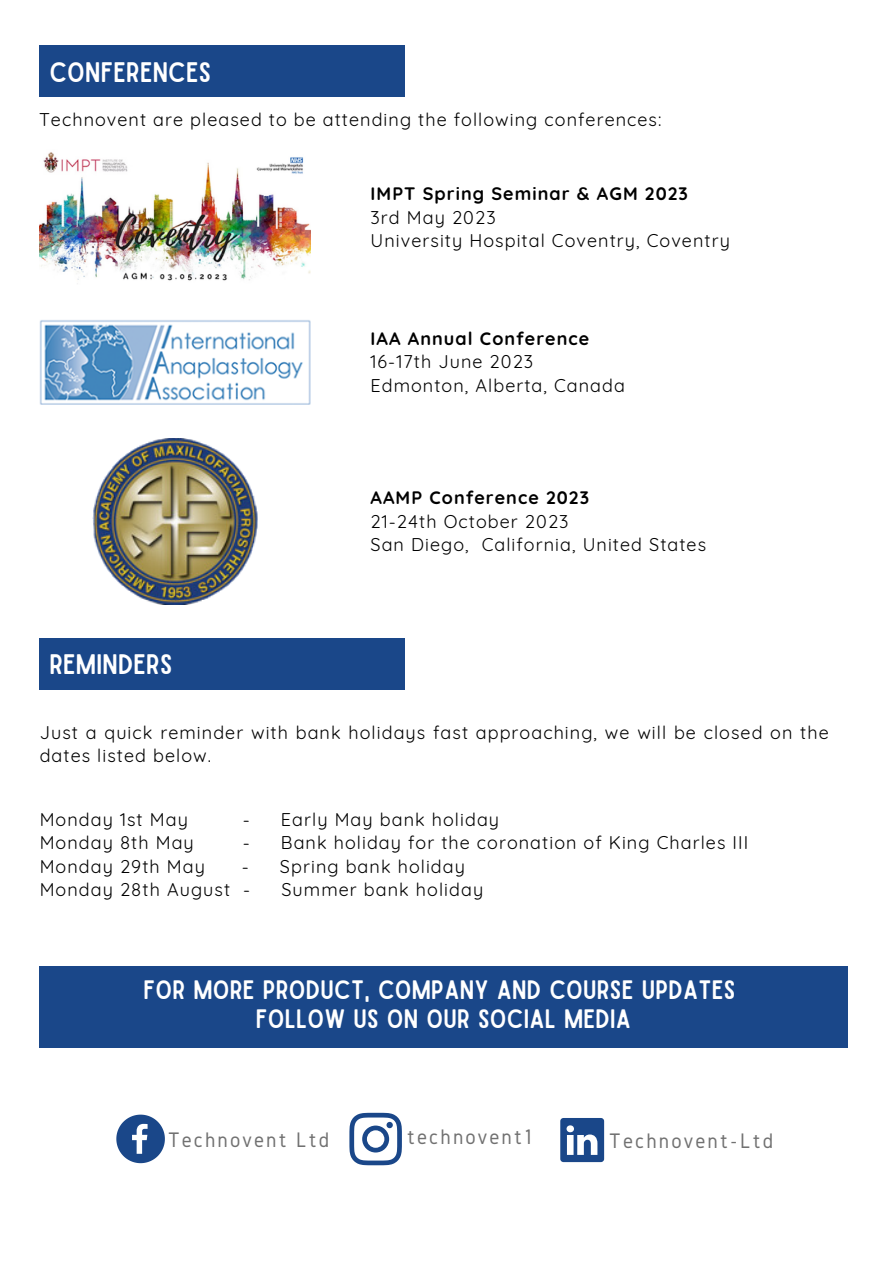
<style>
.page{position:relative;width:893px;height:1264px;background:#fff}
.page>*{position:absolute;margin:0;border:0;box-sizing:border-box;transform-origin:0 0}
.t1{font:27px "Sailors";letter-spacing:.01em;color:#fff}
.t2{font:25.5px "Sailors";letter-spacing:.01em;color:#fff}
.t3{font:21.75px "Gidole";letter-spacing:.1em;color:#717171}
.t4{font:18px/23.5px "Quicksand";letter-spacing:.06em;color:#000}
.t5{font:700 18px "Quicksand";letter-spacing:.06em;color:#000}
</style>
<div class="page">
<svg style="left:116px;top:1114px;width:49px;height:49px"></svg>
<svg style="left:349px;top:1112px;width:53px;height:53px"></svg>
<div style="left:386px;top:1121px;width:7px;height:7px;background:#1a4789;border-radius:50%"></div>
<svg style="left:560px;top:1118px;width:44px;height:44px"></svg>
<img style="left:39px;top:152px;width:271px;height:132px">
<div style="left:39px;top:638px;width:365px;height:51px;background:#1a4789"></div>
<div style="left:39px;top:46px;width:365px;height:51px;background:#1a4789"></div>
<img style="left:40px;top:320px;width:271px;height:84px">
<div style="left:39px;top:966px;width:808px;height:81px;background:#1a4789"></div>
<img style="left:92px;top:439px;width:165px;height:165px">
<p class="t1" style="left:49px;top:62px;width:163px">CONFERENCES</p>
<p class="t4" style="left:39px;top:107px;width:624px">Technovent are pleased to be attending the following conferences:</p>
<p class="t5" style="left:370px;top:182px;width:319px">IMPT Spring Seminar &amp; AGM 2023</p>
<p class="t4" style="left:370px;top:205px;width:127px">3rd May 2023</p>
<p class="t4" style="left:370px;top:229px;width:361px">University Hospital Coventry, Coventry</p>
<p class="t5" style="left:370px;top:326px;width:220px">IAA Annual Conference</p>
<p class="t4" style="left:370px;top:350px;width:164px">16-17th June 2023</p>
<p class="t4" style="left:370px;top:373px;width:256px">Edmonton, Alberta, Canada</p>
<p class="t1" style="left:49px;top:654px;width:124px">REMINDERS</p>
<p class="t5" style="left:370px;top:486px;width:220px">AAMP Conference 2023</p>
<p class="t4" style="left:370px;top:509px;width:200px">21-24th October 2023</p>
<p class="t4" style="left:370px;top:533px;width:337px">San Diego, California, United States</p>
<p class="t4" style="left:40px;top:720px;width:790px">Just a quick reminder with bank holidays fast approaching, we will be closed on the dates listed below.</p>
<p class="t4" style="left:40px;top:807px;width:150px">Monday 1st May</p>
<p class="t4" style="left:243px;top:807px;width:258px">- Early May bank holiday</p>
<p class="t4" style="left:40px;top:830px;width:156px">Monday 8th May</p>
<p class="t4" style="left:243px;top:830px;width:507px">- Bank holiday for the coronation of King Charles III</p>
<p class="t4" style="left:40px;top:854px;width:167px">Monday 29th May</p>
<p class="t4" style="left:242px;top:854px;width:224px">- Spring bank holiday</p>
<p class="t4" style="left:40px;top:877px;width:212px">Monday 28th August -</p>
<p class="t4" style="left:281px;top:877px;width:203px">Summer bank holiday</p>
<p class="t2" style="left:143px;top:980px;width:593px">FOR MORE PRODUCT, COMPANY AND COURSE UPDATES</p>
<p class="t2" style="left:256px;top:1009px;width:376px">FOLLOW US ON OUR SOCIAL MEDIA</p>
<p class="t3" style="left:168px;top:1127px;width:163px">Technovent Ltd</p>
<p class="t3" style="left:407px;top:1125px;width:126px">technovent1</p>
<p class="t3" style="left:609px;top:1128px;width:165px">Technovent-Ltd</p>
</div>
